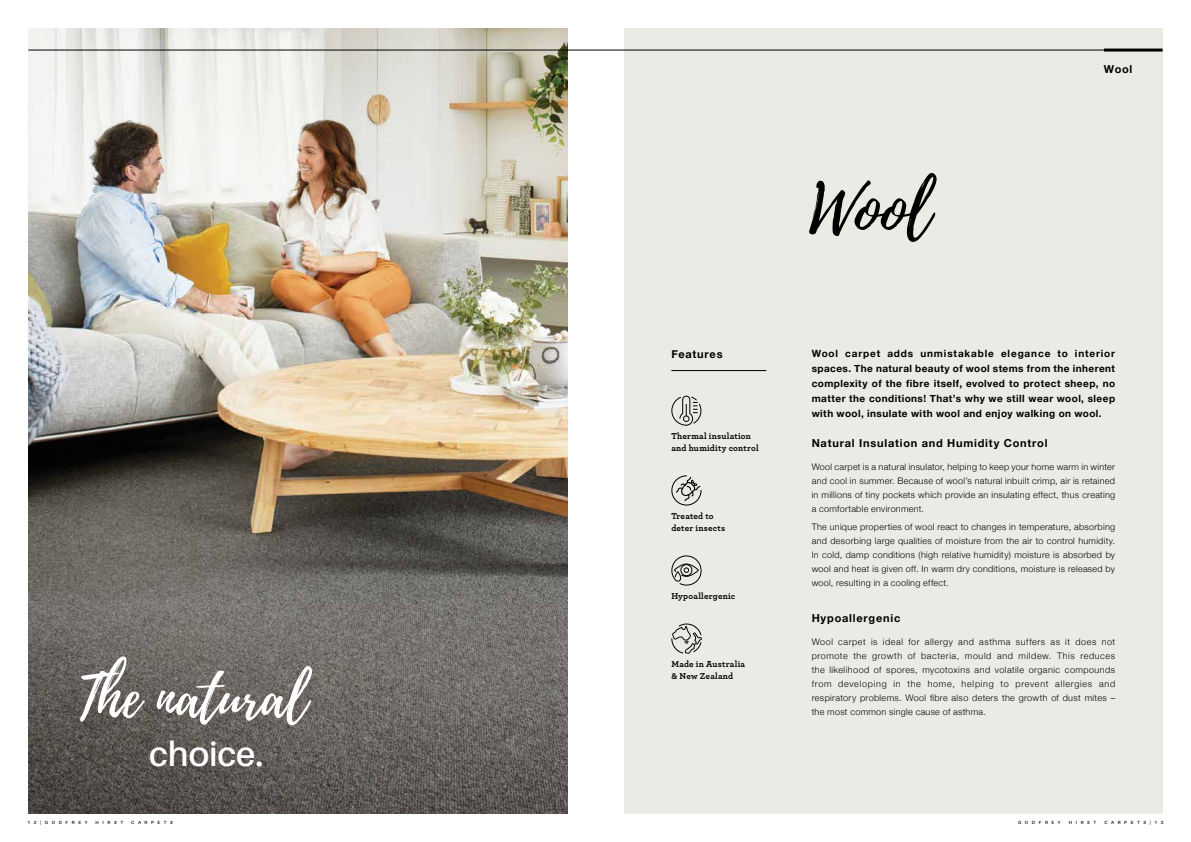
<style>
.page{position:relative;width:1191px;height:842px;background:#fff}
.page>*{position:absolute;margin:0;border:0;box-sizing:border-box;transform-origin:0 0}
.t1{font:67px "Playlist Script";color:#000}
.t2{font:57.6px "Playlist Script";color:#fff}
.t3{font:600 34.4px "Aileron";letter-spacing:-.005em;color:#fff}
.t4{font:700 11px "Helvetica Neue";letter-spacing:.07em;color:#000}
.t5{font:700 10px/15px "Helvetica Neue";letter-spacing:.045em;color:#000;text-align:justify}
.t6{font:300 9px/14px "Helvetica Neue";letter-spacing:.03em;color:#000;text-align:justify}
.t7{font:700 9px/12px "Archer";letter-spacing:.025em;color:#000}
.t8{font:600 4.5px "Aileron";letter-spacing:.81em;color:#000}
</style>
<div class="page">
<img style="left:28px;top:28px;width:539px;height:786px">
<div style="left:624px;top:28px;width:538px;height:786px;background:#ebebe5"></div>
<svg style="left:671px;top:396px;width:30px;height:30px"></svg>
<svg style="left:671px;top:475px;width:30px;height:30px"></svg>
<svg style="left:671px;top:555px;width:30px;height:31px"></svg>
<hr style="left:671px;top:370px;width:95px;height:1px;background:#000">
<svg style="left:671px;top:623px;width:31px;height:31px"></svg>
<hr style="left:28px;top:50px;width:1099px;height:1px;background:#000">
<hr style="left:1104px;top:49px;width:58px;height:3px;background:#000">
<h2 class="t2" style="left:72px;top:656px;width:236px">The natural</h2>
<h3 class="t3" style="left:149px;top:735px;width:116px">choice.</h3>
<p class="t4" style="left:671px;top:347px;width:53px">Features</p>
<p class="t7" style="left:671px;top:429px;width:89px">Thermal insulation and humidity control</p>
<p class="t7" style="left:671px;top:509px;width:55px">Treated to deter insects</p>
<p class="t7" style="left:671px;top:589px;width:66px">Hypoallergenic</p>
<p class="t7" style="left:671px;top:658px;width:75px">Made in Australia &amp; New Zealand</p>
<h1 class="t1" style="left:809px;top:162px;width:123px">Wool</h1>
<p class="t4" style="left:1104px;top:62px;width:30px">Wool</p>
<p class="t5" style="left:811px;top:346px;width:305px">Wool carpet adds unmistakable elegance to interior spaces. The natural beauty of wool stems from the inherent complexity of the fibre itself, evolved to protect sheep, no matter the conditions! That’s why we still wear wool, sleep with wool, insulate with wool and enjoy walking on wool.</p>
<p class="t4" style="left:811px;top:437px;width:237px">Natural Insulation and Humidity Control</p>
<p class="t6" style="left:811px;top:459px;width:305px">Wool carpet is a natural insulator, helping to keep your home warm in winter and cool in summer. Because of wool’s natural inbuilt crimp, air is retained in millions of tiny pockets which provide an insulating effect, thus creating a comfortable environment.</p>
<p class="t6" style="left:811px;top:520px;width:305px">The unique properties of wool react to changes in temperature, absorbing and desorbing large qualities of moisture from the air to control humidity.<br>In cold, damp conditions (high relative humidity) moisture is absorbed by wool and heat is given off. In warm dry conditions, moisture is released by wool, resulting in a cooling effect.</p>
<p class="t4" style="left:811px;top:611px;width:90px">Hypoallergenic</p>
<p class="t6" style="left:811px;top:634px;width:305px">Wool carpet is ideal for allergy and asthma suffers as it does not promote the growth of bacteria, mould and mildew. This reduces the likelihood of spores, mycotoxins and volatile organic compounds from developing in the home, helping to prevent allergies and respiratory problems. Wool fibre also deters the growth of dust mites – the most common single cause of asthma.</p>
<p class="t8" style="left:27px;top:820px;width:62px">12|GODFREY</p>
<p class="t8" style="left:96px;top:820px;width:29px">HIRST</p>
<p class="t8" style="left:131px;top:820px;width:43px">CARPETS</p>
<p class="t8" style="left:1018px;top:820px;width:44px">GODFREY</p>
<p class="t8" style="left:1068px;top:820px;width:29px">HIRST</p>
<p class="t8" style="left:1104px;top:820px;width:61px">CARPETS|13</p>
</div>
